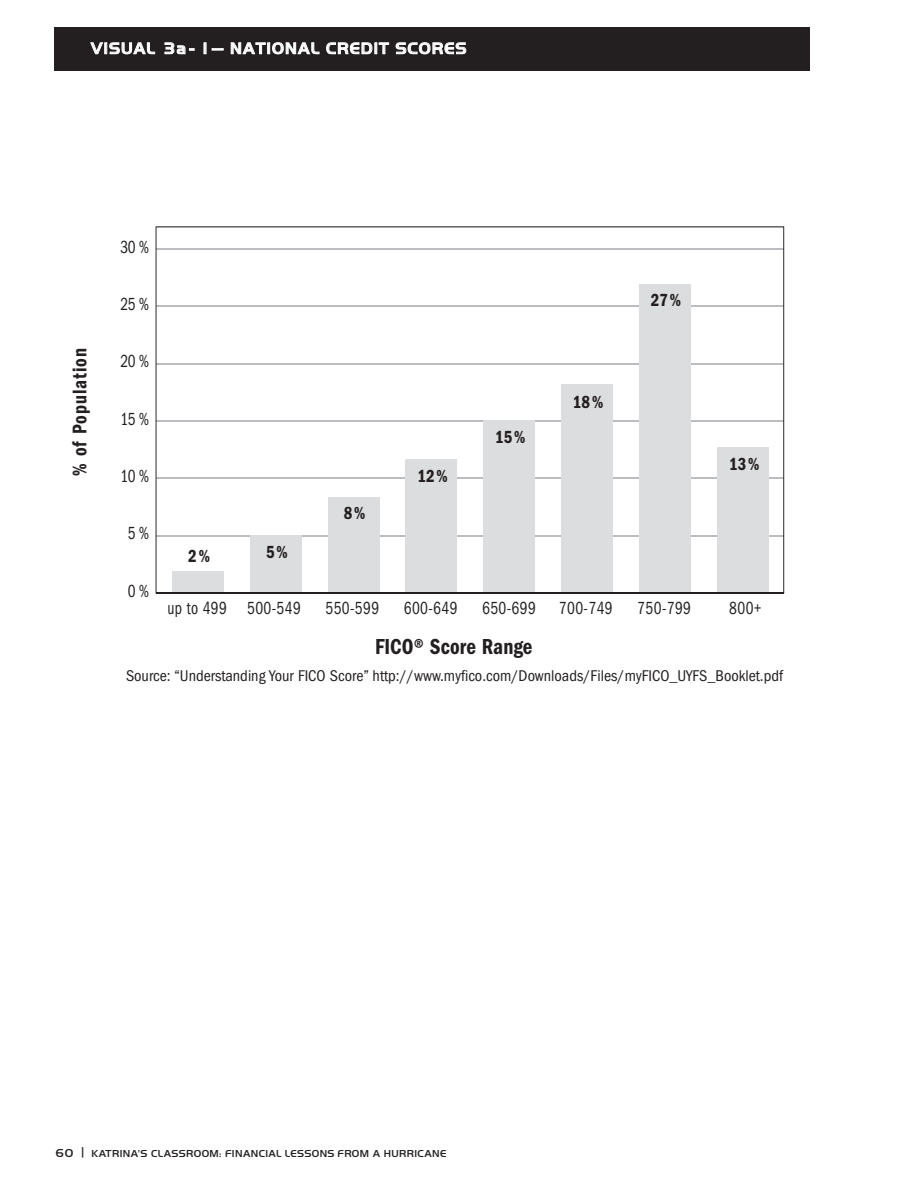
<style>
.page{position:relative;width:918px;height:1188px;background:#fff}
.page>*{position:absolute;margin:0;border:0;box-sizing:border-box;transform-origin:0 0}
.t1{font:600 condensed 22.5px "Franklin Gothic";letter-spacing:.005em;color:#231f20;scale:.93 1}
.t2{font:600 condensed 20.4px "Franklin Gothic";letter-spacing:.05em;color:#231f20;scale:.92 1}
.t3{font:condensed 18.15px "Franklin Gothic";letter-spacing:.025em;color:#231f20;scale:.85 1}
.t4{font:600 condensed 18.15px "Franklin Gothic";color:#231f20;scale:.93 1}
.t5{font:500 16.5px "Handel Gothic EF";letter-spacing:.07em;color:#fff}
.t6{font:condensed 16.2px "Franklin Gothic";color:#231f20}
.t7{font:500 10.5px "Handel Gothic EF";letter-spacing:.035em;color:#231f20}
.s1{font-size:12px}
</style>
<div class="page">
<div style="left:54px;top:27px;width:756px;height:44px;background:#231f20"></div>
<svg style="left:156px;top:226px;width:628px;height:366px"></svg>
<hr style="left:156px;top:592px;width:628px;height:1px;background:#231f20">
<p class="t5" style="left:91px;top:43px;width:377px">VISUAL 3a - 1— NATIONAL CREDIT SCORES</p>
<p class="t2" style="left:73px;top:476px;width:141px;rotate:-90deg">% of Population</p>
<p class="t3" style="left:120px;top:241px;width:35px">30 %</p>
<p class="t3" style="left:120px;top:298px;width:35px">25 %</p>
<p class="t3" style="left:120px;top:355px;width:35px">20 %</p>
<p class="t3" style="left:120px;top:413px;width:35px">15 %</p>
<p class="t3" style="left:120px;top:470px;width:35px">10 %</p>
<p class="t3" style="left:128px;top:527px;width:27px">5 %</p>
<p class="t3" style="left:128px;top:585px;width:27px">0 %</p>
<p class="t4" style="left:188px;top:549px;width:25px">2 %</p>
<p class="t4" style="left:266px;top:546px;width:25px">5 %</p>
<p class="t4" style="left:344px;top:507px;width:25px">8 %</p>
<p class="t4" style="left:417px;top:470px;width:34px">12 %</p>
<p class="t4" style="left:495px;top:431px;width:34px">15 %</p>
<p class="t4" style="left:573px;top:396px;width:34px">18 %</p>
<p class="t4" style="left:651px;top:294px;width:34px">27 %</p>
<p class="t4" style="left:729px;top:458px;width:34px">13 %</p>
<p class="t3" style="left:167px;top:602px;width:159px">up to 499 500-549</p>
<p class="t3" style="left:325px;top:602px;width:65px">550-599</p>
<p class="t3" style="left:404px;top:602px;width:65px">600-649</p>
<p class="t3" style="left:482px;top:602px;width:65px">650-699</p>
<p class="t3" style="left:559px;top:602px;width:65px">700-749</p>
<p class="t3" style="left:637px;top:602px;width:65px">750-799</p>
<p class="t3" style="left:729px;top:602px;width:40px">800+</p>
<h1 class="t1" style="left:375px;top:639px;width:171px">FICO® Score Range</h1>
<p class="t6" style="left:126px;top:670px;width:659px">Source: “Understanding Your FICO Score” http://www.myfico.com/Downloads/Files/myFICO_UYFS_Booklet.pdf</p>
<p class="t7" style="left:56px;top:1150px;width:392px"><span class="s1">60</span> | KATRINA’S CLASSROOM: FINANCIAL LESSONS FROM A HURRICANE</p>
</div>
